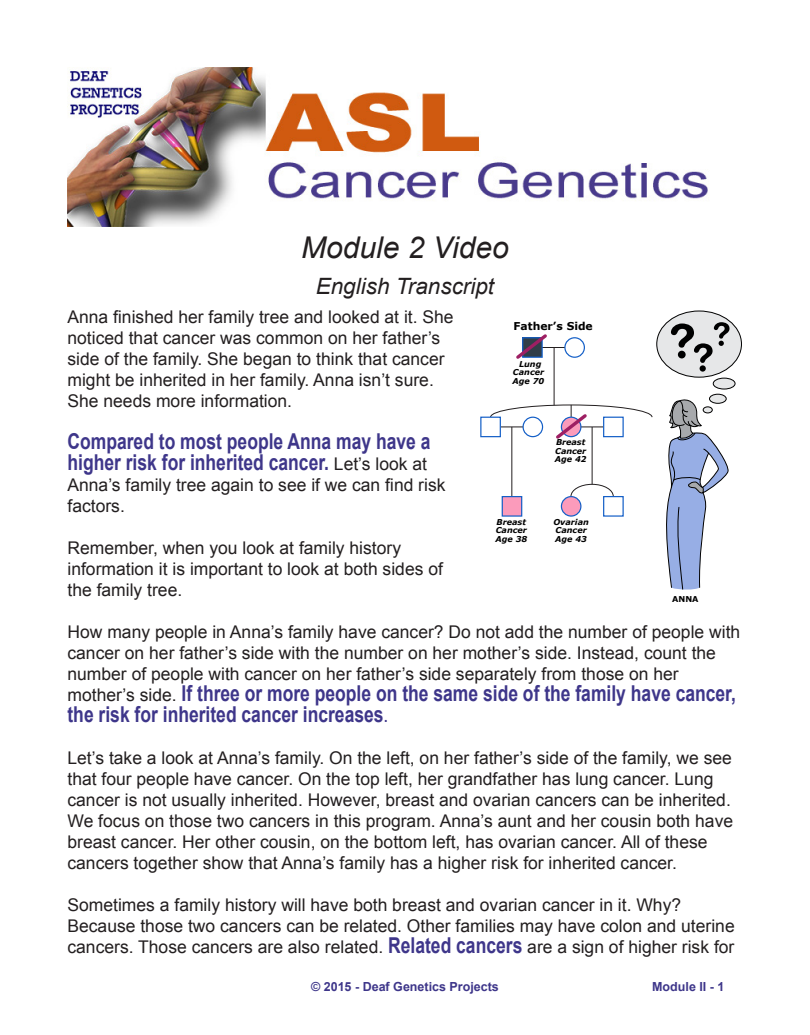
<style>
.page{position:relative;width:810px;height:1035px;background:#fff}
.page>*{position:absolute;margin:0;border:0;box-sizing:border-box;transform-origin:0 0}
.t1{font:italic 30px "Arial";color:#231f20}
.t2{font:italic 22.5px "Arial";color:#231f20}
.t3{font:700 21.88px/21px "Arial";color:#3e368a;scale:.8 1}
.t4{font:17.5px/21px "Arial";color:#231f20}
.t5{font:700 12.5px "Arial";color:#3e368a}
.t6{font:700 10.75px "Verdana";color:#000}
.t7{font:italic 700 8.12px/8.5px "Verdana";color:#000}
.t8{font:700 8.12px "Verdana";color:#000}
.s1{font-weight:400;font-size:17.5px;color:#231f20}
.s2{font-weight:400}
.s3{font-weight:700;font-size:21.88px;color:#3e368a}
</style>
<div class="page">
<img style="left:68px;top:68px;width:640px;height:158px">
<hr style="left:533px;top:347px;width:42px;height:1px;background:#231f20">
<svg style="left:570px;top:484px;width:44px;height:13px"></svg>
<hr style="left:554px;top:348px;width:1px;height:57px;background:#231f20">
<hr style="left:592px;top:427px;width:1px;height:57px;background:#231f20">
<hr style="left:512px;top:427px;width:1px;height:69px;background:#231f20">
<div style="left:565px;top:338px;width:19px;height:19px;background:#fff;border-radius:50%"></div>
<div style="left:564px;top:337px;width:21px;height:21px;border:1px solid #145fc7;border-radius:50%"></div>
<div style="left:603px;top:496px;width:21px;height:21px;border:1px solid #145fc7"></div>
<div style="left:561px;top:497px;width:20px;height:19px;background:#fb9bbb;border-radius:50%"></div>
<div style="left:561px;top:496px;width:20px;height:21px;border:1px solid #145fc7;border-radius:50%"></div>
<div style="left:480px;top:417px;width:21px;height:20px;border:1px solid #145fc7"></div>
<div style="left:502px;top:497px;width:20px;height:19px;background:#fb9bbb"></div>
<div style="left:502px;top:496px;width:20px;height:21px;border:1px solid #145fc7"></div>
<svg style="left:516px;top:334px;width:31px;height:25px"></svg>
<svg style="left:490px;top:404px;width:163px;height:38px"></svg>
<svg style="left:710px;top:394px;width:16px;height:9px"></svg>
<div style="left:709px;top:394px;width:18px;height:10px;border:1px solid #000;border-radius:50%"></div>
<div style="left:713px;top:378px;width:22px;height:11px;background:#e6e7e8;border-radius:50%"></div>
<div style="left:713px;top:378px;width:22px;height:11px;border:1px solid #000;border-radius:50%"></div>
<div style="left:657px;top:311px;width:84px;height:66px;background:#e6e7e8;border-radius:50%"></div>
<div style="left:656px;top:311px;width:86px;height:67px;border:1px solid #000;border-radius:50%"></div>
<svg style="left:666px;top:397px;width:63px;height:193px"></svg>
<svg style="left:671px;top:322px;width:59px;height:50px"></svg>
<p class="t1" style="left:301px;top:228px;width:209px">Module 2 Video</p>
<p class="t2" style="left:316px;top:272px;width:180px">English Transcript</p>
<p class="t4" style="left:68px;top:306px;width:388px">Anna finished her family tree and looked at it. She</p>
<p class="t4" style="left:68px;top:327px;width:374px">noticed that cancer was common on her father’s</p>
<p class="t4" style="left:68px;top:348px;width:379px">side of the family. She began to think that cancer</p>
<p class="t4" style="left:68px;top:369px;width:368px">might be inherited in her family. Anna isn’t sure.</p>
<p class="t4" style="left:68px;top:390px;width:226px">She needs more information.</p>
<p class="t3" style="left:68px;top:431px;width:455px">Compared to most people Anna may have a</p>
<p class="t3" style="left:68px;top:452px;width:451px">higher risk for inherited cancer. <span class="s1">Let’s look at</span></p>
<p class="t4" style="left:68px;top:474px;width:380px">Anna’s family tree again to see if we can find risk</p>
<p class="t4" style="left:68px;top:495px;width:59px">factors.</p>
<p class="t4" style="left:68px;top:537px;width:335px">Remember, when you look at family history</p>
<p class="t4" style="left:68px;top:558px;width:377px">information it is important to look at both sides of</p>
<p class="t4" style="left:68px;top:579px;width:116px">the family tree.</p>
<p class="t4" style="left:68px;top:621px;width:674px">How many people in Anna’s family have cancer? Do not add the number of people with cancer on her father’s side with the number on her mother’s side. Instead, count the number of people with cancer on her father’s side separately from those on her</p>
<p class="t3" style="left:68px;top:683px;width:837px"><span class="s1">mother’s side.</span> If three or more people on the same side of the family have cancer, the risk for inherited cancer increases<span class="s2">.</span></p>
<p class="t4" style="left:68px;top:747px;width:667px">Let’s take a look at Anna’s family. On the left, on her father’s side of the family, we see that four people have cancer. On the top left, her grandfather has lung cancer. Lung cancer is not usually inherited. However, breast and ovarian cancers can be inherited.<br>We focus on those two cancers in this program. Anna’s aunt and her cousin both have breast cancer. Her other cousin, on the bottom left, has ovarian cancer. All of these cancers together show that Anna’s family has a higher risk for inherited cancer.</p>
<p class="t4" style="left:68px;top:894px;width:615px">Sometimes a family history will have both breast and ovarian cancer in it. Why?</p>
<p class="t4" style="left:68px;top:915px;width:669px">Because those two cancers can be related. Other families may have colon and uterine cancers. Those cancers are also related. <span class="s3">Related cancers</span> are a sign of higher risk for</p>
<p class="t6" style="left:514px;top:319px;width:81px">Father’s Side</p>
<p class="t7" style="left:513px;top:360px;width:33px;text-align:center">Lung<br>Cancer<br>Age 70</p>
<p class="t7" style="left:555px;top:438px;width:33px">Breast<br>Cancer<br>Age 42</p>
<p class="t7" style="left:496px;top:518px;width:33px">Breast<br>Cancer<br>Age 38</p>
<p class="t7" style="left:553px;top:518px;width:37px">Ovarian<br>Cancer<br>Age 43</p>
<p class="t8" style="left:672px;top:594px;width:28px">ANNA</p>
<p class="t5" style="left:311px;top:979px;width:189px">© 2015 - Deaf Genetics Projects</p>
<p class="t5" style="left:652px;top:979px;width:74px">Module II - 1</p>
</div>
